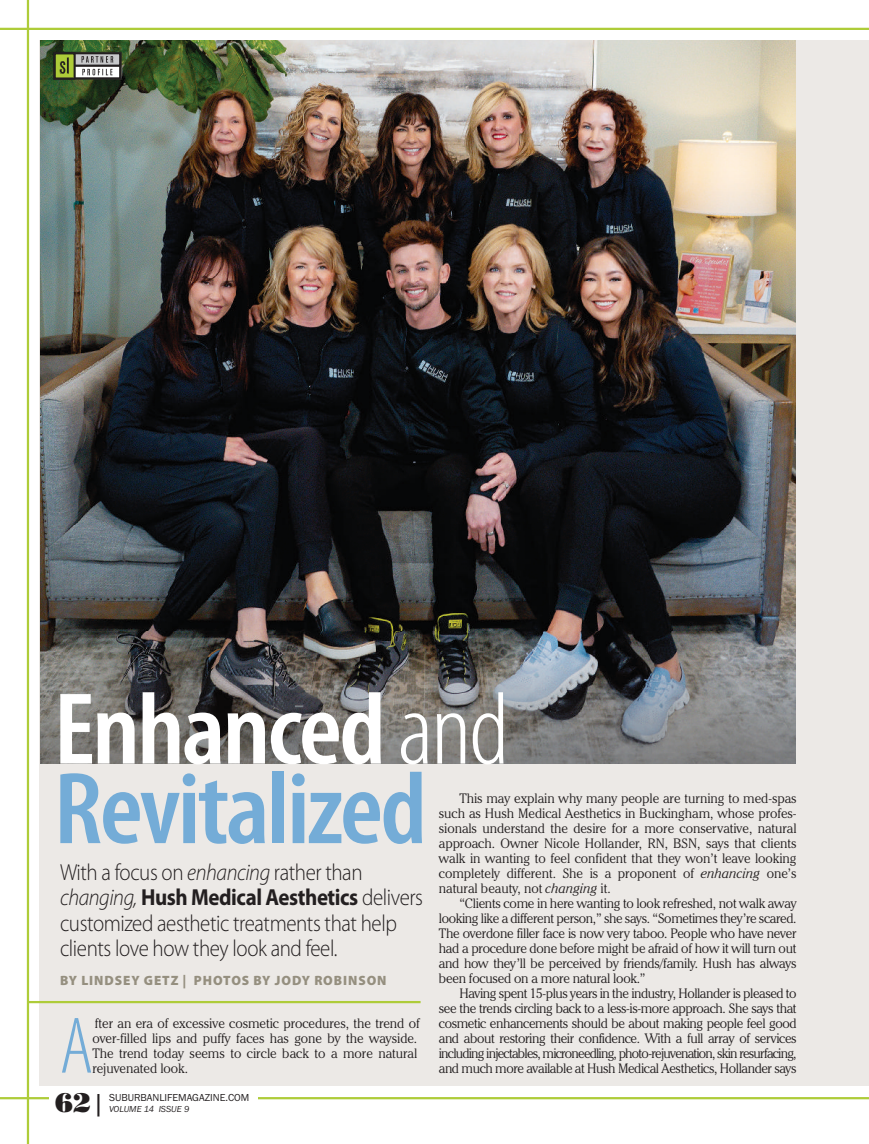
<style>
.page{position:relative;width:869px;height:1144px;background:#fff}
.page>*{position:absolute;margin:0;border:0;box-sizing:border-box;transform-origin:0 0}
.t1{font:600 condensed 103.05px/79.5px "Myriad Pro";letter-spacing:-.025em;color:#74acd7;scale:1.06 1}
.t2{font:300 condensed 80.85px "Myriad Pro";color:#74acd7}
.t3{font:27px "Bodoni Poster";color:#231f20}
.t4{font:300 23.25px/25.5px "Myriad Pro";letter-spacing:-.02em;color:#231f20;scale:.9 1}
.t5{font:300 13.5px/15px "Cheltenham IT Cby BT";color:#231f20;text-align:justify}
.t6{font:900 13.5px "Myriad Pro";letter-spacing:.07em;color:#958f7f}
.t7{font:10.5px "Franklin Gothic";color:#231f20}
.t8{font:italic 9px "Franklin Gothic";color:#231f20}
.s1{color:#fff}
.s2{font-weight:300;color:#fff}
.s3{font-style:italic}
.s4{font-weight:700}
.s5{font-family:"Franklin Gothic"}
</style>
<div class="page">
<div style="left:40px;top:40px;width:828px;height:1046px;background:#ece9e6"></div>
<img style="left:40px;top:40px;width:755px;height:591px">
<img style="left:40px;top:763px;width:755px;height:1px">
<img style="left:40px;top:631px;width:755px;height:132px">
<hr style="left:0;top:1097px;width:868px;height:2px;background:#aecc39">
<hr style="left:27px;top:0;width:2px;height:1144px;background:#aecc39">
<hr style="left:0;top:28px;width:868px;height:2px;background:#aecc39">
<img style="left:53px;top:52px;width:68px;height:28px">
<img style="left:56px;top:54px;width:18px;height:24px">
<img style="left:60px;top:57px;width:9px;height:17px">
<svg style="left:82px;top:69px;width:30px;height:6px"></svg>
<svg style="left:81px;top:56px;width:32px;height:7px"></svg>
<hr style="left:28px;top:1001px;width:392px;height:2px;background:#aecc39">
<div style="left:49px;top:1089px;width:209px;height:36px;background:#fff"></div>
<h1 class="t1" style="left:54px;top:698px;width:431px"><span class="s1">Enhanced</span> <span class="s2">and<br></span>Revitalized</h1>
<p class="t5" style="left:439px;top:792px;width:359px;text-indent:21px">This may explain why many people are turning to med-spas such as Hush Medical Aesthetics in Buckingham, whose profes&shy;sionals understand the desire for a more conservative, natural approach. Owner Nicole Hollander, RN, BSN, says that clients walk in wanting to feel confident that they won’t leave looking completely different. She is a proponent of <span class="s3">enhancing</span> one’s natural beauty, not <span class="s3">changing</span> it.</p>
<p class="t5" style="left:439px;top:897px;width:359px;text-indent:21px">“Clients come in here wanting to look refreshed, not walk away looking like a different person,” she says. “Sometimes they’re scared.<br>The overdone filler face is now very taboo. People who have never had a procedure done before might be afraid of how it will turn out and how they’ll be perceived by friends/family. Hush has always been focused on a more natural look.”</p>
<p class="t5" style="left:439px;top:987px;width:359px;text-indent:21px">Having spent 15-plus years in the industry, Hollander is pleased to see the trends circling back to a less-is-more approach. She says that cosmetic enhancements should be about making people feel good and about restoring their confidence. With a full array of services including injectables, microneedling, photo-rejuvenation, skin resurfacing, and much more available at Hush Medical Aesthetics, Hollander says</p>
<h3 class="t4" style="left:60px;top:861px;width:405px">With a focus on <span class="s3">enhancing</span> rather than <span class="s3">changing,</span> <span class="s4">Hush Medical Aesthetics</span> delivers customized aesthetic treatments that help clients love how they look and feel.</h3>
<p class="t6" style="left:60px;top:975px;width:328px">BY LINDSEY GETZ | PHOTOS BY JODY ROBINSON</p>
<h2 class="t2" style="left:59px;top:1017px;width:36px">A</h2>
<p class="t5" style="left:92px;top:1016px;width:329px;text-align:left">fter an era of excessive cosmetic procedures, the trend of over-filled lips and puffy faces has gone by the wayside.<br>The trend today seems to circle back to a more natural rejuvenated look.</p>
<h3 class="t3" style="left:55px;top:1087px;width:52px">62<span class="s5">|</span></h3>
<p class="t7" style="left:109px;top:1091px;width:142px">SUBURBANLIFEMAGAZINE.COM</p>
<p class="t8" style="left:109px;top:1103px;width:82px">VOLUME 14 ISSUE 9</p>
</div>
